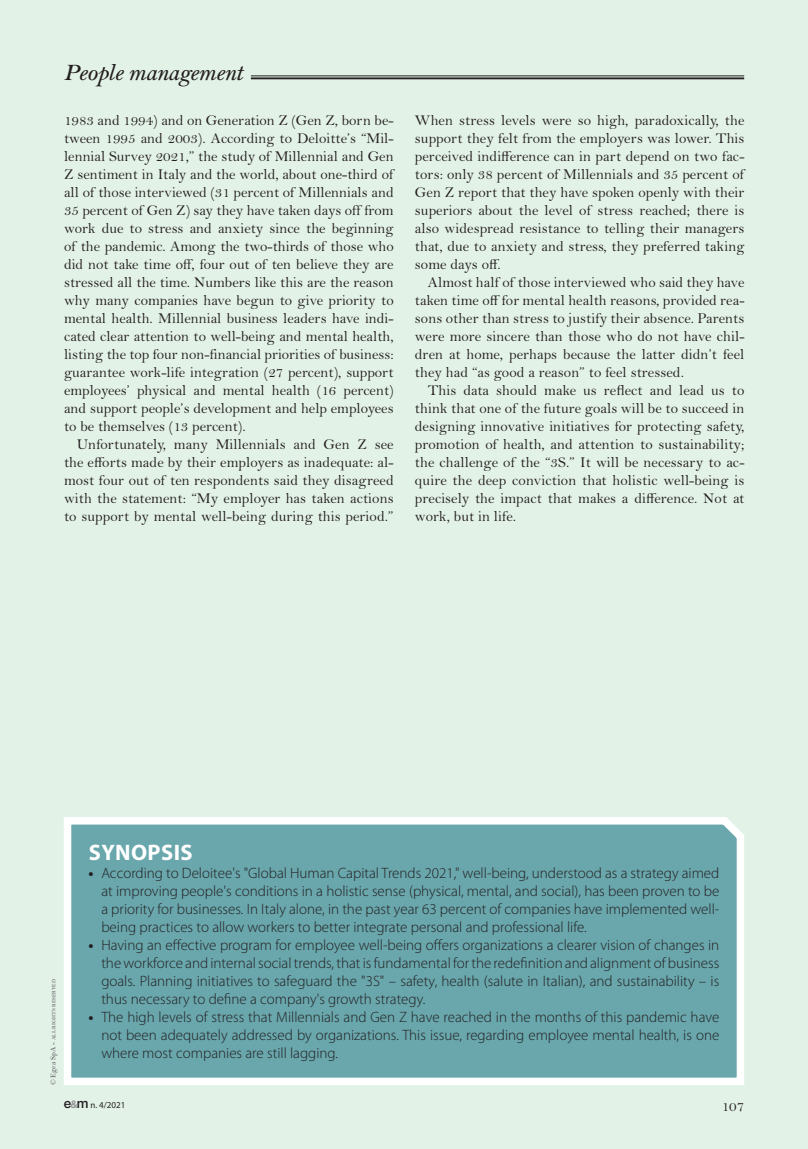
<style>
.page{position:relative;width:808px;height:1149px;background:#fff}
.page>*{position:absolute;margin:0;border:0;box-sizing:border-box;transform-origin:0 0}
.t1{font:italic 600 24px "Bell MT Std";letter-spacing:-.025em;color:#231f20}
.SINTESI_titolo{font:700 22.5px "Myriad Pro";letter-spacing:.02em;color:#fff}
.TESTO_no_capoverso{font:15px/18px "Bell MT Std";letter-spacing:.005em;color:#231f20;text-align:justify}
.t2{font:300 15px/18px "Myriad Pro";color:#231f20;text-align:justify}
.Testo_capoverso{font:15px/18px "Bell MT Std";color:#231f20;text-align:justify}
.t3{font:9px "Myriad Pro";color:#231f20}
.t4{font:600 5.25px "Bell MT Std";color:#636366}
.s1{font-weight:400;font-size:7.5px}
.s2{font-size:7.5px}
.s3{font-weight:700}
.s4{font-family:"Helvetica Neue";font-weight:500;font-size:13.5px}
.s5{font-family:"Helvetica Neue";font-weight:700;font-size:10.5px;color:#939598}
</style>
<div class="page">
<div style="left:0;top:0;width:808px;height:1148px;background:#e3f2e7"></div>
<hr style="left:251px;top:76px;width:493px;height:1px;background:#231f20">
<hr style="left:251px;top:77px;width:493px;height:2px;background:#231f20">
<svg style="left:64px;top:817px;width:680px;height:268px;background:#74adb3"></svg>
<h1 class="t1" style="left:64px;top:59px;width:181px">People management</h1>
<p class="Testo_capoverso" style="left:64px;top:111px;width:331px">1983 and 1994) and on Generation Z (Gen Z, born be&shy;tween 1995 and 2003). According to Deloitte’s “Mil&shy;lennial Survey 2021,” the study of Millennial and Gen Z sentiment in Italy and the world, about one-third of all of those interviewed (31 percent of Millennials and 35 percent of Gen Z) say they have taken days off from work due to stress and anxiety since the beginning of the pandemic. Among the two-thirds of those who did not take time off, four out of ten believe they are stressed all the time. Numbers like this are the reason why many companies have begun to give priority to mental health. Millennial business leaders have indi&shy;cated clear attention to well-being and mental health, listing the top four non-financial priorities of business: guarantee work-life integration (27 percent), support employees’ physical and mental health (16 percent) and support people’s development and help employees to be themselves (13 percent).</p>
<p class="TESTO_no_capoverso" style="left:64px;top:435px;width:331px;text-indent:13px">Unfortunately, many Millennials and Gen Z see the efforts made by their employers as inadequate: al&shy;most four out of ten respondents said they disagreed with the statement: “My employer has taken actions to support by mental well-being during this period.”</p>
<p class="TESTO_no_capoverso" style="left:415px;top:111px;width:331px">When stress levels were so high, paradoxically, the support they felt from the employers was lower. This perceived indifference can in part depend on two fac&shy;tors: only 38 percent of Millennials and 35 percent of Gen Z report that they have spoken openly with their superiors about the level of stress reached; there is also widespread resistance to telling their managers that, due to anxiety and stress, they preferred taking some days off.</p>
<p class="TESTO_no_capoverso" style="left:415px;top:273px;width:331px;text-indent:13px">Almost half of those interviewed who said they have taken time off for mental health reasons, provided rea&shy;sons other than stress to justify their absence. Parents were more sincere than those who do not have chil&shy;dren at home, perhaps because the latter didn’t feel they had “as good a reason” to feel stressed.</p>
<p class="TESTO_no_capoverso" style="left:415px;top:381px;width:331px;text-indent:13px">This data should make us reflect and lead us to think that one of the future goals will be to succeed in designing innovative initiatives for protecting safety, promotion of health, and attention to sustainability; the challenge of the “3S.” It will be necessary to ac&shy;quire the deep conviction that holistic well-being is precisely the impact that makes a difference. Not at work, but in life.</p>
<p class="t4" style="left:51px;top:1084px;width:107px;rotate:-90deg"><span class="s1">©</span> <span class="s2">Egea SpA -</span> ALL RIGHTS RESERVED</p>
<p class="SINTESI_titolo" style="left:89px;top:837px;width:105px">SYNOPSIS</p>
<p class="t2" style="left:101px;top:863px;width:619px;text-indent:-13px"><span class="s3">•</span> According to Deloitee's "Global Human Capital Trends 2021," well-being, understood as a strategy aimed at improving people's conditions in a holistic sense (physical, mental, and social), has been proven to be a priority for businesses. In Italy alone, in the past year 63 percent of companies have implemented well&shy;being practices to allow workers to better integrate personal and professional life.</p>
<p class="t2" style="left:101px;top:935px;width:619px;text-indent:-13px"><span class="s3">•</span> Having an effective program for employee well-being offers organizations a clearer vision of changes in the workforce and internal social trends, that is fundamental for the redefinition and alignment of business goals. Planning initiatives to safeguard the "3S" – safety, health (salute in Italian), and sustainability – is thus necessary to define a company's growth strategy.</p>
<p class="t2" style="left:101px;top:1007px;width:619px;text-indent:-13px"><span class="s3">•</span> The high levels of stress that Millennials and Gen Z have reached in the months of this pandemic have not been adequately addressed by organizations. This issue, regarding employee mental health, is one where most companies are still lagging.</p>
<p class="t3" style="left:64px;top:1099px;width:63px"><span class="s4">e</span><span class="s5">&amp;</span><span class="s4">m</span> n. 4/2021</p>
<p class="Testo_capoverso" style="left:722px;top:1097px;width:24px">107</p>
</div>
